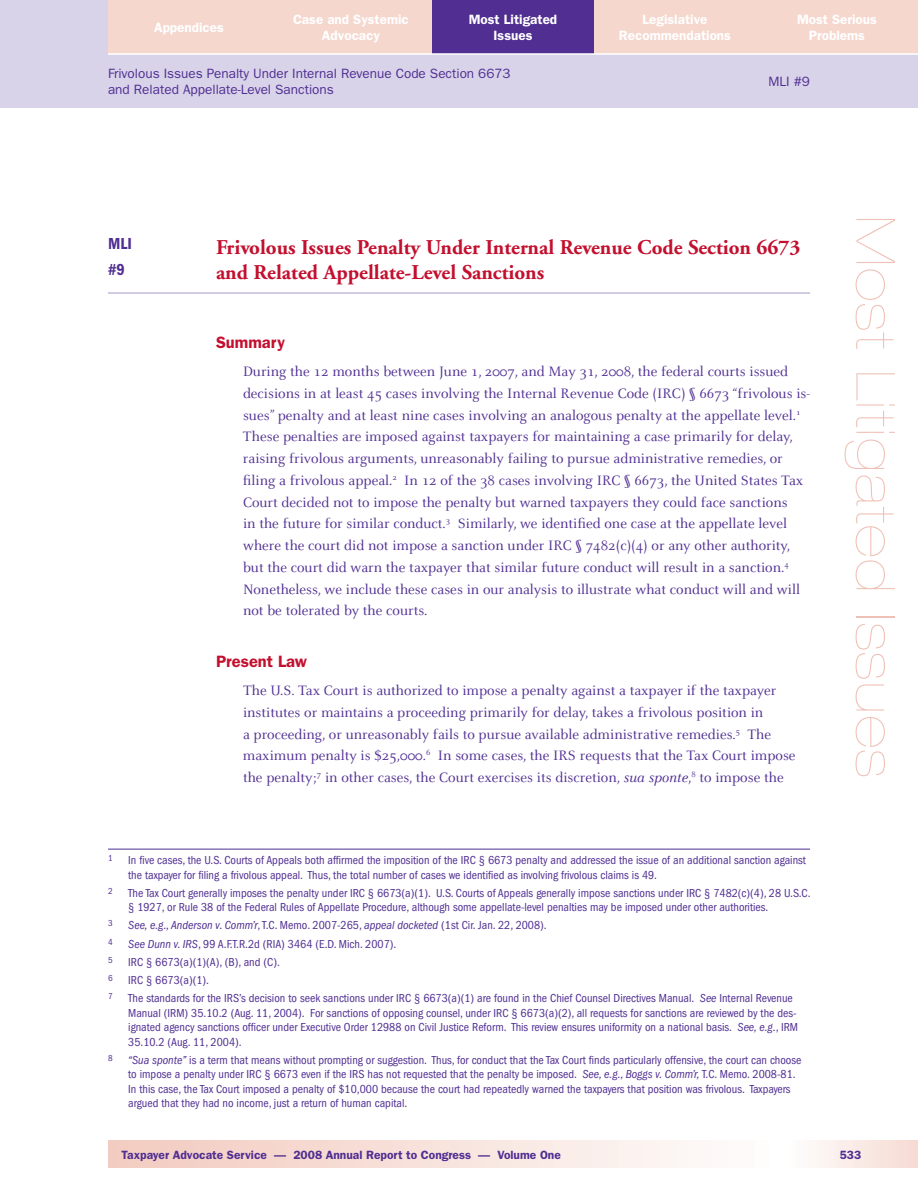
<style>
.page{position:relative;width:918px;height:1188px;background:#fff}
.page>*{position:absolute;margin:0;border:0;box-sizing:border-box;transform-origin:0 0}
.t1{font:900 expanded 54px "Helvetica Neue";letter-spacing:.04em;color:#efc0b5}
.t2{font:700 21px/25.2px "Adobe Garamond";color:#c3102f}
.t3{font:600 16.5px "Franklin Gothic";color:#c3102f}
.t4{font:600 condensed 16.5px/25.2px "Franklin Gothic";color:#502e92}
.t5{font:15px/21.8px "Celeste";color:#502e92}
.t6{font:600 13.5px/16.5px "Franklin Gothic";color:#fff;text-align:center}
.t7{font:13.5px/16.5px "Franklin Gothic";color:#502e92}
.t8{font:condensed 12px/14.4px "Franklin Gothic";color:#502e92}
.t9{font:600 12px "Franklin Gothic";color:#502e92}
.t10{font:condensed 9px "Franklin Gothic";color:#502e92}
.s1{font-style:italic}
</style>
<div class="page">
<svg style="left:108px;top:1141px;width:579px;height:27px;background:#f7e0d9"></svg>
<div style="left:0;top:0;width:918px;height:108px;background:#d8d3e9"></div>
<div style="left:770px;top:1141px;width:148px;height:27px;background:linear-gradient(to right,#fff,#f6dbd3)"></div>
<div style="left:756px;top:0;width:162px;height:54px;background:#f5d7ce"></div>
<div style="left:594px;top:0;width:162px;height:54px;background:#f5d7ce"></div>
<div style="left:432px;top:0;width:162px;height:54px;background:#502e92"></div>
<div style="left:108px;top:0;width:162px;height:54px;background:#f5d7ce"></div>
<div style="left:270px;top:0;width:162px;height:54px;background:#f5d7ce"></div>
<hr style="left:108px;top:53px;width:810px;height:2px;background:#fff">
<hr style="left:108px;top:292px;width:702px;height:2px;background:#c4bada">
<hr style="left:108px;top:849px;width:702px;height:1px;background:#502e92">
<p class="t6" style="left:154px;top:19px;width:71px">Appendices</p>
<p class="t6" style="left:293px;top:11px;width:117px">Case and Systemic<br>Advocacy</p>
<p class="t6" style="left:469px;top:11px;width:90px">Most Litigated<br>Issues</p>
<p class="t6" style="left:619px;top:11px;width:114px">Legislative<br>Recommendations</p>
<p class="t6" style="left:797px;top:11px;width:81px">Most Serious<br>Problems</p>
<p class="t7" style="left:108px;top:65px;width:404px">Frivolous Issues Penalty Under Internal Revenue Code Section 6673 and Related Appellate-Level Sanctions</p>
<p class="t7" style="left:768px;top:73px;width:43px">MLI #9</p>
<h3 class="t4" style="left:108px;top:231px;width:25px">MLI #9</h3>
<h2 class="t2" style="left:216px;top:235px;width:586px">Frivolous Issues Penalty Under Internal Revenue Code Section 6673 and Related Appellate-Level Sanctions</h2>
<h3 class="t3" style="left:216px;top:332px;width:71px">Summary</h3>
<p class="t5" style="left:243px;top:361px;width:569px">During the 12 months between June 1, 2007, and May 31, 2008, the federal courts issued decisions in at least 45 cases involving the Internal Revenue Code (IRC) § 6673 “frivolous is&shy;sues” penalty and at least nine cases involving an analogous penalty at the appellate level.<sup>1<br></sup>These penalties are imposed against taxpayers for maintaining a case primarily for delay, raising frivolous arguments, unreasonably failing to pursue administrative remedies, or filing a frivolous appeal.<sup>2</sup> In 12 of the 38 cases involving IRC § 6673, the United States Tax Court decided not to impose the penalty but warned taxpayers they could face sanctions<br>in the future for similar conduct.<sup>3</sup> Similarly, we identified one case at the appellate level where the court did not impose a sanction under IRC § 7482(c)(4) or any other authority, but the court did warn the taxpayer that similar future conduct will result in a sanction.<sup>4<br></sup>Nonetheless, we include these cases in our analysis to illustrate what conduct will and will not be tolerated by the courts.</p>
<h3 class="t3" style="left:216px;top:651px;width:92px">Present Law</h3>
<p class="t5" style="left:243px;top:680px;width:554px">The U.S. Tax Court is authorized to impose a penalty against a taxpayer if the taxpayer institutes or maintains a proceeding primarily for delay, takes a frivolous position in<br>a proceeding, or unreasonably fails to pursue available administrative remedies.<sup>5</sup> The maximum penalty is $25,000.<sup>6</sup> In some cases, the IRS requests that the Tax Court impose the penalty;<sup>7</sup> in other cases, the Court exercises its discretion, <span class="s1">sua sponte</span>,<sup>8</sup> to impose the</p>
<p class="t10" style="left:108px;top:853px;width:6px">1</p>
<p class="t8" style="left:128px;top:853px;width:679px">In five cases, the U.S. Courts of Appeals both affirmed the imposition of the IRC § 6673 penalty and addressed the issue of an additional sanction against the taxpayer for filing a frivolous appeal. Thus, the total number of cases we identified as involving frivolous claims is 49.</p>
<p class="t10" style="left:108px;top:886px;width:6px">2</p>
<p class="t8" style="left:128px;top:886px;width:684px">The Tax Court generally imposes the penalty under IRC § 6673(a)(1). U.S. Courts of Appeals generally impose sanctions under IRC § 7482(c)(4), 28 U.S.C. § 1927, or Rule 38 of the Federal Rules of Appellate Procedure, although some appellate-level penalties may be imposed under other authorities.</p>
<p class="t10" style="left:108px;top:918px;width:6px">3</p>
<p class="t8" style="left:128px;top:918px;width:420px"><span class="s1">See, e.g., Anderson v. Comm’r</span>, T.C. Memo. 2007-265, <span class="s1">appeal docketed</span> (1st Cir. Jan. 22, 2008).</p>
<p class="t10" style="left:108px;top:937px;width:6px">4</p>
<p class="t8" style="left:128px;top:937px;width:270px"><span class="s1">See Dunn v. IRS</span>, 99 A.F.T.R.2d (RIA) 3464 (E.D. Mich. 2007).</p>
<p class="t10" style="left:108px;top:955px;width:6px">5</p>
<p class="t8" style="left:128px;top:955px;width:153px">IRC § 6673(a)(1)(A), (B), and (C).</p>
<p class="t10" style="left:108px;top:973px;width:6px">6</p>
<p class="t8" style="left:128px;top:973px;width:82px">IRC § 6673(a)(1).</p>
<p class="t10" style="left:108px;top:991px;width:6px">7</p>
<p class="t8" style="left:128px;top:991px;width:671px">The standards for the IRS’s decision to seek sanctions under IRC § 6673(a)(1) are found in the Chief Counsel Directives Manual. <span class="s1">See</span> Internal Revenue Manual (IRM) 35.10.2 (Aug. 11, 2004). For sanctions of opposing counsel, under IRC § 6673(a)(2), all requests for sanctions are reviewed by the des&shy;ignated agency sanctions officer under Executive Order 12988 on Civil Justice Reform. This review ensures uniformity on a national basis. <span class="s1">See, e.g.</span>, IRM 35.10.2 (Aug. 11, 2004).</p>
<p class="t10" style="left:108px;top:1053px;width:6px">8</p>
<p class="t8" style="left:128px;top:1053px;width:675px"><span class="s1">“Sua sponte”</span> is a term that means without prompting or suggestion. Thus, for conduct that the Tax Court finds particularly offensive, the court can choose to impose a penalty under IRC § 6673 even if the IRS has not requested that the penalty be imposed. <span class="s1">See, e.g., Boggs v. Comm’r,</span> T.C. Memo. 2008-81.<br>In this case, the Tax Court imposed a penalty of $10,000 because the court had repeatedly warned the taxpayers that position was frivolous. Taxpayers argued that they had no income, just a return of human capital.</p>
<h1 class="t1" style="left:907px;top:216px;width:562px;rotate:90deg">Most Litigated Issues</h1>
<p class="t9" style="left:122px;top:1148px;width:441px">Taxpayer Advocate Service — 2008 Annual Report to Congress — Volume One</p>
<p class="t9" style="left:840px;top:1148px;width:23px">533</p>
</div>
